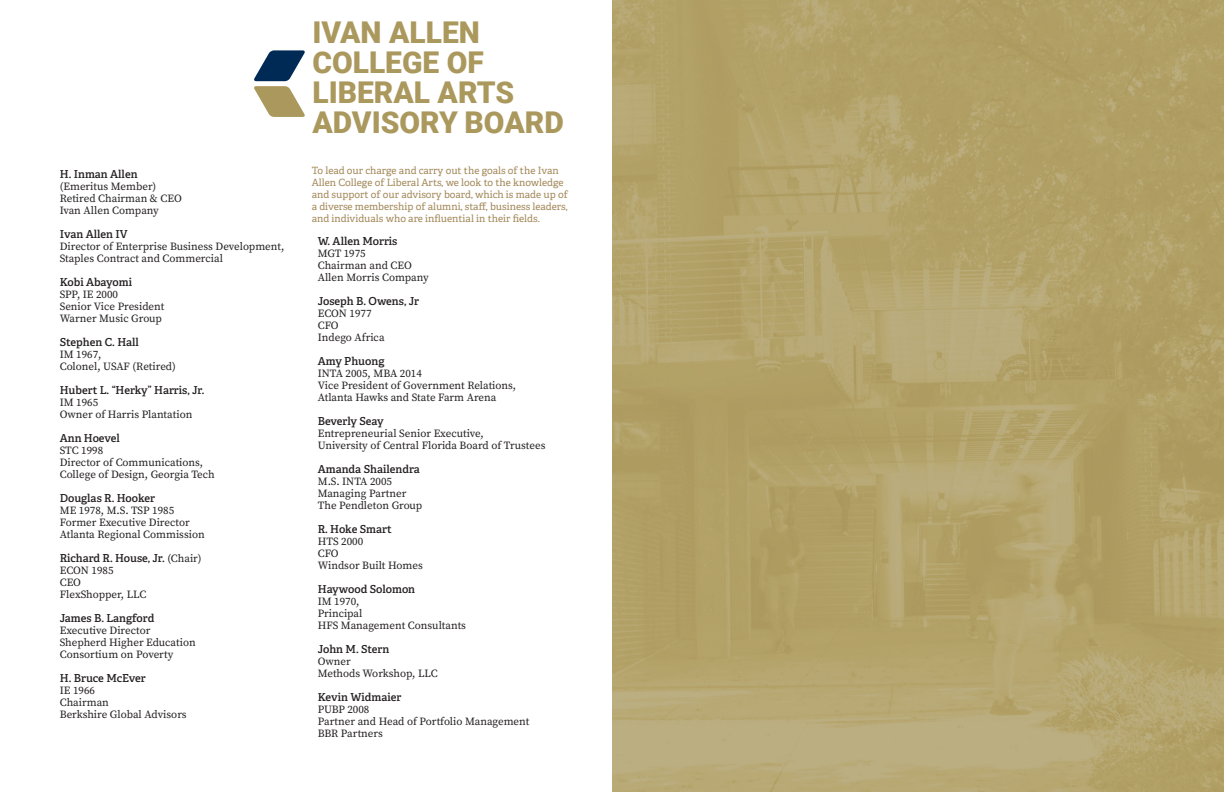
<style>
.page{position:relative;width:1224px;height:792px;background:#fff}
.page>*{position:absolute;margin:0;border:0;box-sizing:border-box;transform-origin:0 0}
.t1{font:900 30px/30px "Roboto";color:#aa985d}
.t2{font:11px/12px "Source Serif Pro";color:#231f20}
.t3{font:600 11px/12px "Adelle";color:#231f20}
.t4{font:10px/12px "Adelle";color:#a38859}
.s1{font-family:"Adelle";font-weight:600}
.s2{font-family:"Source Serif Pro";font-weight:400}
</style>
<div class="page">
<svg style="left:254px;top:50px;width:51px;height:67px"></svg>
<img style="left:612px;top:0;width:612px;height:792px">
<p class="t2" style="left:60px;top:168px;width:124px"><span class="s1">H. Inman Allen </span>(Emeritus Member)<br>Retired Chairman &amp; CEO<br>Ivan Allen Company</p>
<p class="t2" style="left:60px;top:228px;width:226px"><span class="s1">Ivan Allen IV<br></span>Director of Enterprise Business Development,<br>Staples Contract and Commercial</p>
<p class="t2" style="left:60px;top:276px;width:106px"><span class="s1">Kobi Abayomi<br></span>SPP, IE 2000<br>Senior Vice President</p>
<p class="t2" style="left:60px;top:312px;width:104px">Warner Music Group</p>
<p class="t2" style="left:60px;top:336px;width:118px"><span class="s1">Stephen C. Hall<br></span>IM 1967,<br>Colonel, USAF (Retired)</p>
<p class="t2" style="left:60px;top:384px;width:146px"><span class="s1">Hubert L. “Herky” Harris, Jr.<br></span>IM 1965<br>Owner of Harris Plantation</p>
<p class="t3" style="left:60px;top:432px;width:62px">Ann Hoevel<br><span class="s2">STC 1998</span></p>
<p class="t2" style="left:60px;top:456px;width:156px">Director of Communications,<br>College of Design, Georgia Tech</p>
<p class="t2" style="left:60px;top:492px;width:116px"><span class="s1">Douglas R. Hooker<br></span>ME 1978, M.S. TSP 1985</p>
<p class="t2" style="left:60px;top:516px;width:132px">Former Executive Director</p>
<p class="t2" style="left:60px;top:528px;width:147px">Atlanta Regional Commission</p>
<p class="t3" style="left:60px;top:552px;width:143px">Richard R. House, Jr. <span class="s2">(Chair)<br>ECON 1985<br>CEO</span></p>
<p class="t2" style="left:60px;top:588px;width:88px">FlexShopper, LLC</p>
<p class="t2" style="left:60px;top:612px;width:96px"><span class="s1">James B. Langford<br></span>Executive Director</p>
<p class="t2" style="left:60px;top:636px;width:138px">Shepherd Higher Education<br>Consortium on Poverty</p>
<p class="t3" style="left:60px;top:672px;width:88px">H. Bruce McEver</p>
<p class="t2" style="left:60px;top:684px;width:51px">IE 1966<br>Chairman</p>
<p class="t2" style="left:60px;top:708px;width:128px">Berkshire Global Advisors</p>
<p class="t1" style="left:312px;top:17px;width:253px">IVAN ALLEN<br>COLLEGE OF<br>LIBERAL ARTS<br>ADVISORY BOARD</p>
<p class="t4" style="left:312px;top:165px;width:258px">To lead our charge and carry out the goals of the Ivan Allen College of Liberal Arts, we look to the knowledge and support of our advisory board, which is made up of a diverse membership of alumni, staff, business leaders, and individuals who are influential in their fields.</p>
<p class="t3" style="left:318px;top:236px;width:81px">W. Allen Morris</p>
<p class="t2" style="left:318px;top:248px;width:50px">MGT 1975</p>
<p class="t2" style="left:318px;top:260px;width:96px">Chairman and CEO</p>
<p class="t2" style="left:318px;top:272px;width:113px">Allen Morris Company</p>
<p class="t3" style="left:318px;top:296px;width:103px">Joseph B. Owens, Jr<br><span class="s2">ECON 1977<br>CFO</span></p>
<p class="t2" style="left:318px;top:332px;width:68px">Indego Africa</p>
<p class="t3" style="left:318px;top:356px;width:68px">Amy Phuong</p>
<p class="t2" style="left:318px;top:368px;width:200px">INTA 2005, MBA 2014<br>Vice President of Government Relations,</p>
<p class="t2" style="left:318px;top:392px;width:180px">Atlanta Hawks and State Farm Arena</p>
<p class="t2" style="left:318px;top:416px;width:229px"><span class="s1">Beverly Seay<br></span>Entrepreneurial Senior Executive,<br>University of Central Florida Board of Trustees</p>
<p class="t2" style="left:318px;top:464px;width:103px"><span class="s1">Amanda Shailendra<br></span>M.S. INTA 2005<br>Managing Partner</p>
<p class="t2" style="left:318px;top:500px;width:106px">The Pendleton Group</p>
<p class="t3" style="left:318px;top:524px;width:76px">R. Hoke Smart<br><span class="s2">HTS 2000<br>CFO</span></p>
<p class="t2" style="left:318px;top:560px;width:107px">Windsor Built Homes</p>
<p class="t2" style="left:318px;top:584px;width:99px"><span class="s1">Haywood Solomon<br></span>IM 1970,<br>Principal</p>
<p class="t2" style="left:318px;top:620px;width:150px">HFS Management Consultants</p>
<p class="t2" style="left:318px;top:644px;width:121px"><span class="s1">John M. Stern<br></span>Owner<br>Methods Workshop, LLC</p>
<p class="t3" style="left:318px;top:692px;width:85px">Kevin Widmaier</p>
<p class="t2" style="left:318px;top:704px;width:53px">PUBP 2008</p>
<p class="t2" style="left:318px;top:716px;width:213px">Partner and Head of Portfolio Management</p>
<p class="t2" style="left:318px;top:728px;width:67px">BBR Partners</p>
</div>
